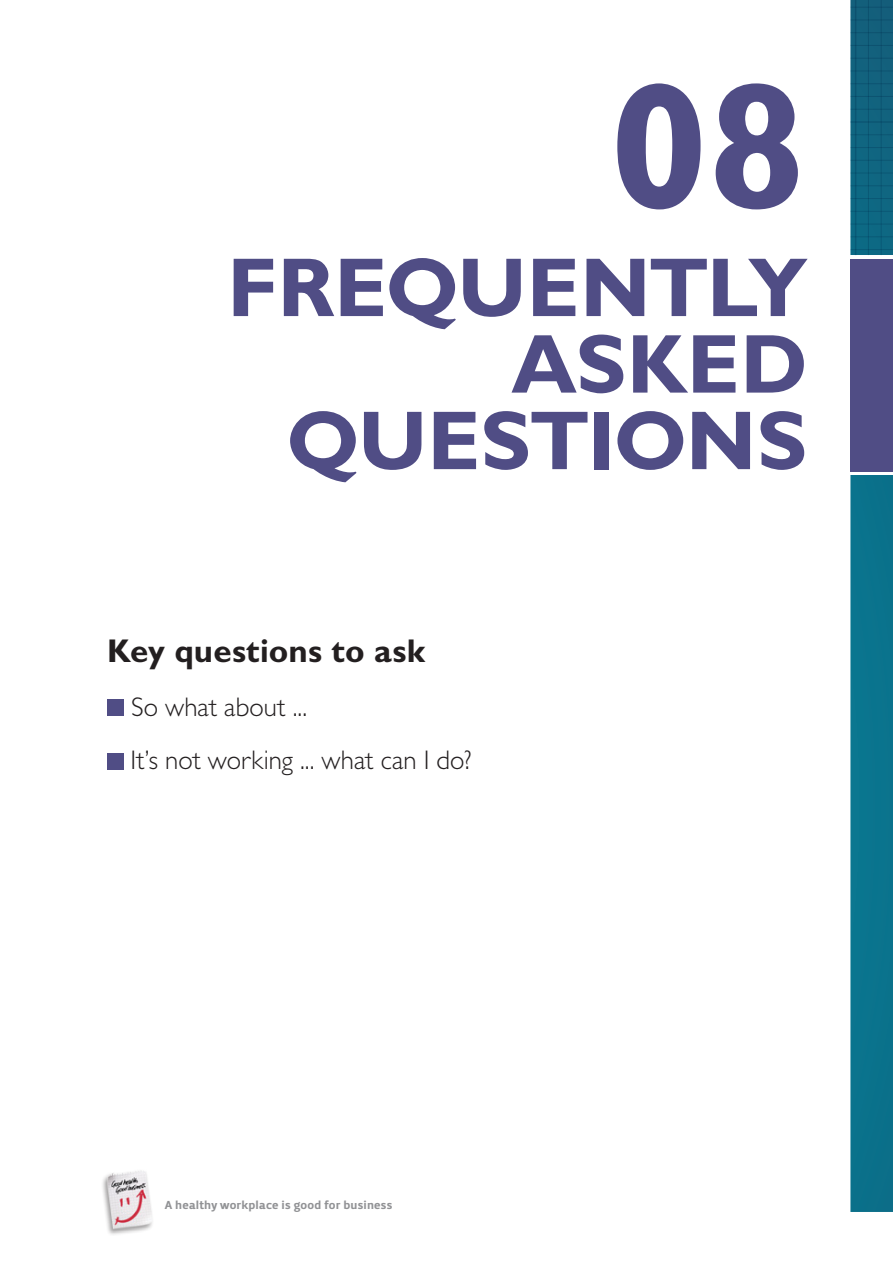
<style>
.page{position:relative;width:893px;height:1263px;background:#fff}
.page>*{position:absolute;margin:0;border:0;box-sizing:border-box;transform-origin:0 0}
.t1{font:700 180px "Gill Sans MT Pro";color:#504d85}
.t2{font:700 84px/76.5px "Gill Sans MT Pro";letter-spacing:-.005em;color:#504d85;text-align:right}
.t3{font:700 33px "Gill Sans MT Pro";letter-spacing:.005em;color:#231f20}
.t4{font:300 27px "Gill Sans MT Pro";letter-spacing:.005em;color:#231f20}
.t5{font:12px "Priva Pro Four";letter-spacing:.015em;color:#919295}
</style>
<div class="page">
<svg style="left:850px;top:0;width:43px;height:1212px;background:#14758e"></svg>
<div style="left:848px;top:256px;width:45px;height:219px;background:#fff"></div>
<div style="left:850px;top:259px;width:43px;height:212px;background:#504d85"></div>
<hr style="left:855px;top:0;width:1px;height:255px;background:#0083a9">
<hr style="left:868px;top:0;width:1px;height:255px;background:#0083a9">
<hr style="left:881px;top:0;width:1px;height:255px;background:#0083a9">
<hr style="left:850px;top:121px;width:43px;height:2px;background:#0083a9">
<hr style="left:850px;top:249px;width:43px;height:1px;background:#0083a9">
<hr style="left:850px;top:109px;width:43px;height:1px;background:#0083a9">
<hr style="left:850px;top:236px;width:43px;height:1px;background:#0083a9">
<hr style="left:850px;top:96px;width:43px;height:1px;background:#0083a9">
<hr style="left:850px;top:224px;width:43px;height:1px;background:#0083a9">
<hr style="left:850px;top:83px;width:43px;height:1px;background:#0083a9">
<hr style="left:850px;top:211px;width:43px;height:1px;background:#0083a9">
<hr style="left:850px;top:71px;width:43px;height:1px;background:#0083a9">
<hr style="left:850px;top:198px;width:43px;height:1px;background:#0083a9">
<hr style="left:850px;top:58px;width:43px;height:1px;background:#0083a9">
<hr style="left:850px;top:185px;width:43px;height:1px;background:#0083a9">
<hr style="left:850px;top:45px;width:43px;height:1px;background:#0083a9">
<hr style="left:850px;top:173px;width:43px;height:1px;background:#0083a9">
<hr style="left:850px;top:32px;width:43px;height:1px;background:#0083a9">
<hr style="left:850px;top:160px;width:43px;height:1px;background:#0083a9">
<hr style="left:850px;top:20px;width:43px;height:1px;background:#0083a9">
<hr style="left:850px;top:147px;width:43px;height:1px;background:#0083a9">
<hr style="left:850px;top:7px;width:43px;height:1px;background:#0083a9">
<hr style="left:850px;top:134px;width:43px;height:1px;background:#0083a9">
<div style="left:101px;top:1169px;width:53px;height:67px;background:#231f20;opacity:.45"></div>
<img style="left:102px;top:1169px;width:52px;height:62px">
<div style="left:107px;top:699px;width:16px;height:17px;background:#504d85"></div>
<div style="left:107px;top:753px;width:16px;height:16px;background:#504d85"></div>
<p class="t1" style="left:609px;top:36px;width:199px">08</p>
<h1 class="t2" style="left:227px;top:248px;width:582px">FREQUENTLY<br>ASKED<br>QUESTIONS</h1>
<h1 class="t3" style="left:107px;top:630px;width:320px">Key questions to ask</h1>
<p class="t4" style="left:131px;top:690px;width:178px">So what about ...</p>
<p class="t4" style="left:130px;top:744px;width:343px">It’s not working ... what can I do?</p>
<p class="t5" style="left:165px;top:1196px;width:229px">A healthy workplace is good for business</p>
</div>
